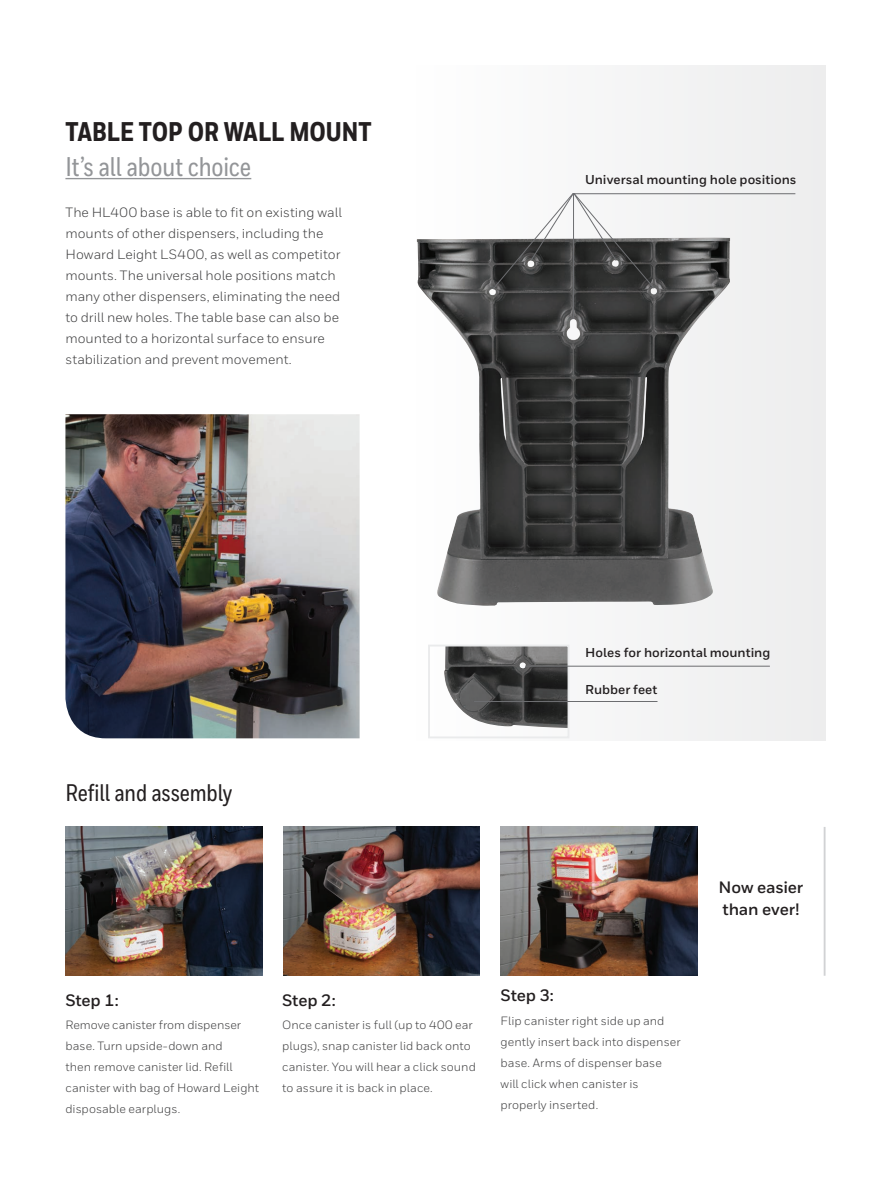
<style>
.page{position:relative;width:891px;height:1188px;background:#fff}
.page>*{position:absolute;margin:0;border:0;box-sizing:border-box;transform-origin:0 0}
.Heading_1{font:800 27px/34.5px "Honeywell Cond";color:#231f20}
.Heading_1-2{font:500 24px "Honeywell Cond";letter-spacing:-.005em;color:#231f20}
.Heading_2__11_15{font:700 16.5px/22.5px "Honeywell Sans";letter-spacing:-.01em;color:#231f20}
.Body__9_14_pt{font:13.5px/21px "Honeywell Sans";color:#3e3e3f}
.Body__Heading__9_14{font:700 12.9px "Honeywell Sans";color:#231f20}
.Body__9_14_pt-2{font:12px/21px "Honeywell Sans";letter-spacing:.005em;color:#3e3e3f}
.s1{font-weight:500;color:#939598}
</style>
<div class="page">
<div style="left:375px;top:65px;width:451px;height:675px;background:#f3f3f4"></div>
<img style="left:65px;top:827px;width:197px;height:149px">
<img style="left:283px;top:827px;width:197px;height:149px">
<img style="left:501px;top:827px;width:196px;height:149px">
<img style="left:65px;top:414px;width:295px;height:324px">
<hr style="left:65px;top:178px;width:186px;height:1px;background:#939598">
<img style="left:417px;top:238px;width:313px;height:368px">
<img style="left:444px;top:648px;width:122px;height:80px">
<div style="left:428px;top:645px;width:141px;height:93px;border:2px solid #eaebec"></div>
<hr style="left:474px;top:701px;width:184px;height:1px;background:#6c6d70">
<hr style="left:525px;top:666px;width:245px;height:1px;background:#6c6d70">
<hr style="left:573px;top:193px;width:222px;height:1px;background:#6c6d70">
<hr style="left:573px;top:193px;width:1px;height:126px;background:#6c6d70">
<svg style="left:492px;top:193px;width:163px;height:97px"></svg>
<hr style="left:824px;top:827px;width:2px;height:149px;background:#d1d2d4">
<p class="Heading_1" style="left:65px;top:116px;width:308px">TABLE TOP OR WALL MOUNT<br><span class="s1">It’s all about choice</span></p>
<p class="Body__9_14_pt" style="left:65px;top:202px;width:278px">The HL400 base is able to fit on existing wall mounts of other dispensers, including the Howard Leight LS400, as well as competitor mounts. The universal hole positions match many other dispensers, eliminating the need to drill new holes. The table base can also be mounted to a horizontal surface to ensure stabilization and prevent movement.</p>
<p class="Body__Heading__9_14" style="left:585px;top:171px;width:213px">Universal mounting hole positions</p>
<p class="Body__Heading__9_14" style="left:585px;top:645px;width:187px">Holes for horizontal mounting</p>
<p class="Body__Heading__9_14" style="left:585px;top:682px;width:74px">Rubber feet</p>
<p class="Heading_1-2" style="left:65px;top:779px;width:168px">Refill and assembly</p>
<p class="Heading_2__11_15" style="left:65px;top:989px;width:55px">Step 1:</p>
<p class="Body__9_14_pt-2" style="left:65px;top:1015px;width:195px">Remove canister from dispenser base. Turn upside-down and<br>then remove canister lid. Refill canister with bag of Howard Leight disposable earplugs.</p>
<p class="Heading_2__11_15" style="left:282px;top:989px;width:55px">Step 2:</p>
<p class="Body__9_14_pt-2" style="left:282px;top:1015px;width:195px">Once canister is full (up to 400 ear plugs), snap canister lid back onto canister. You will hear a click sound to assure it is back in place.</p>
<p class="Heading_2__11_15" style="left:501px;top:984px;width:55px">Step 3:</p>
<p class="Body__9_14_pt-2" style="left:501px;top:1010px;width:182px">Flip canister right side up and gently insert back into dispenser base. Arms of dispenser base will click when canister is properly inserted.</p>
<p class="Heading_2__11_15" style="left:719px;top:876px;width:86px">Now easier than ever!</p>
</div>
